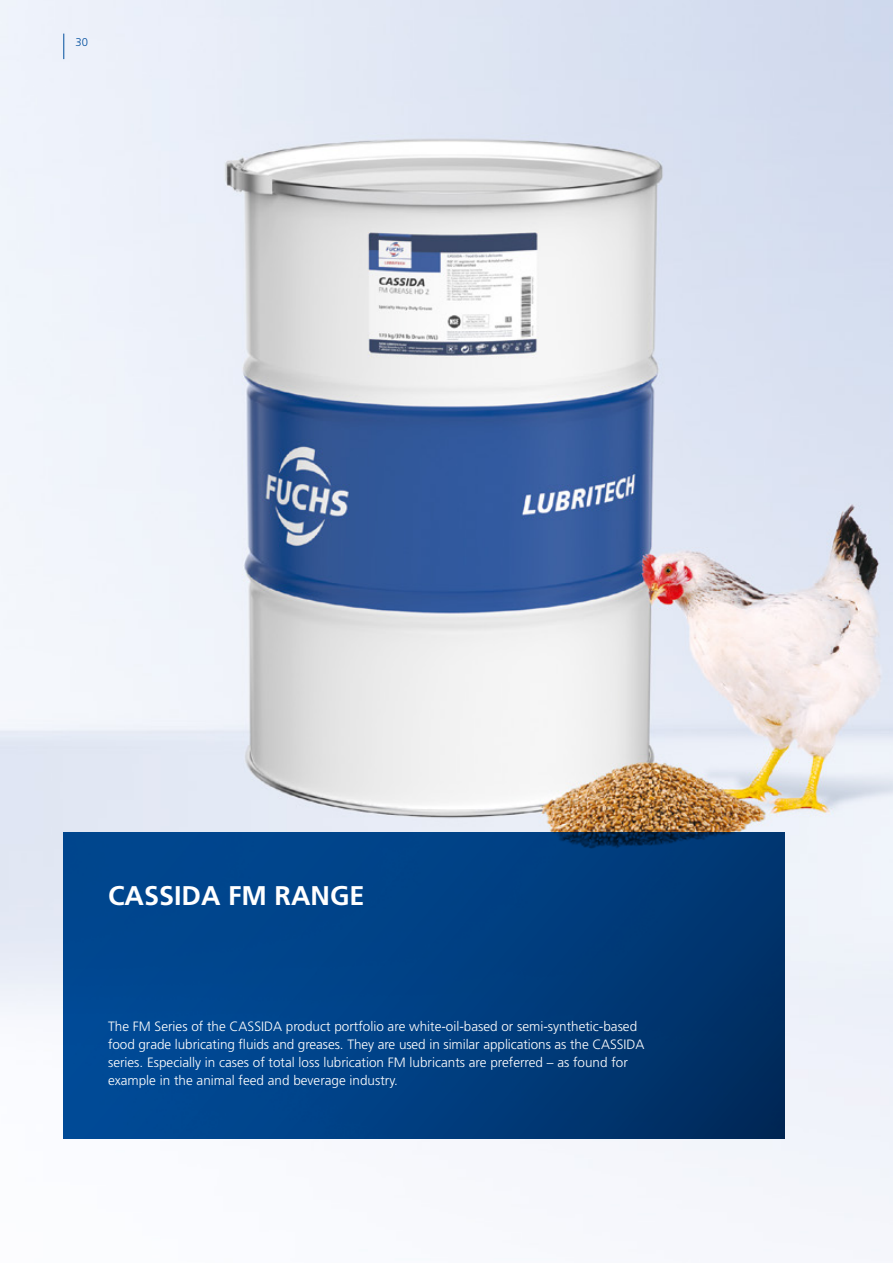
<style>
.page{position:relative;width:893px;height:1263px;background:#fff}
.page>*{position:absolute;margin:0;border:0;box-sizing:border-box;transform-origin:0 0}
.t1{font:700 27px "Frutiger LT Std";color:#fff}
.t2{font:300 13.5px/18px "Frutiger LT Std";color:#fff}
.t3{font:300 11.25px "Frutiger LT Std";color:#004e9e}
</style>
<div class="page">
<img style="left:0;top:0;width:893px;height:1252px">
<div style="left:64px;top:833px;width:721px;height:306px;background:linear-gradient(to right,#004c99,#003168)"></div>
<svg style="left:63px;top:34px;width:1px;height:25px"></svg>
<p class="t3" style="left:76px;top:36px;width:14px">30</p>
<h1 class="t1" style="left:108px;top:880px;width:258px">CASSIDA FM RANGE</h1>
<p class="t2" style="left:108px;top:1017px;width:538px">The FM Series of the CASSIDA product portfolio are white-oil-based or semi-synthetic-based food grade lubricating fluids and greases. They are used in similar applications as the CASSIDA series. Especially in cases of total loss lubrication FM lubricants are preferred – as found for example in the animal feed and beverage industry.</p>
</div>
